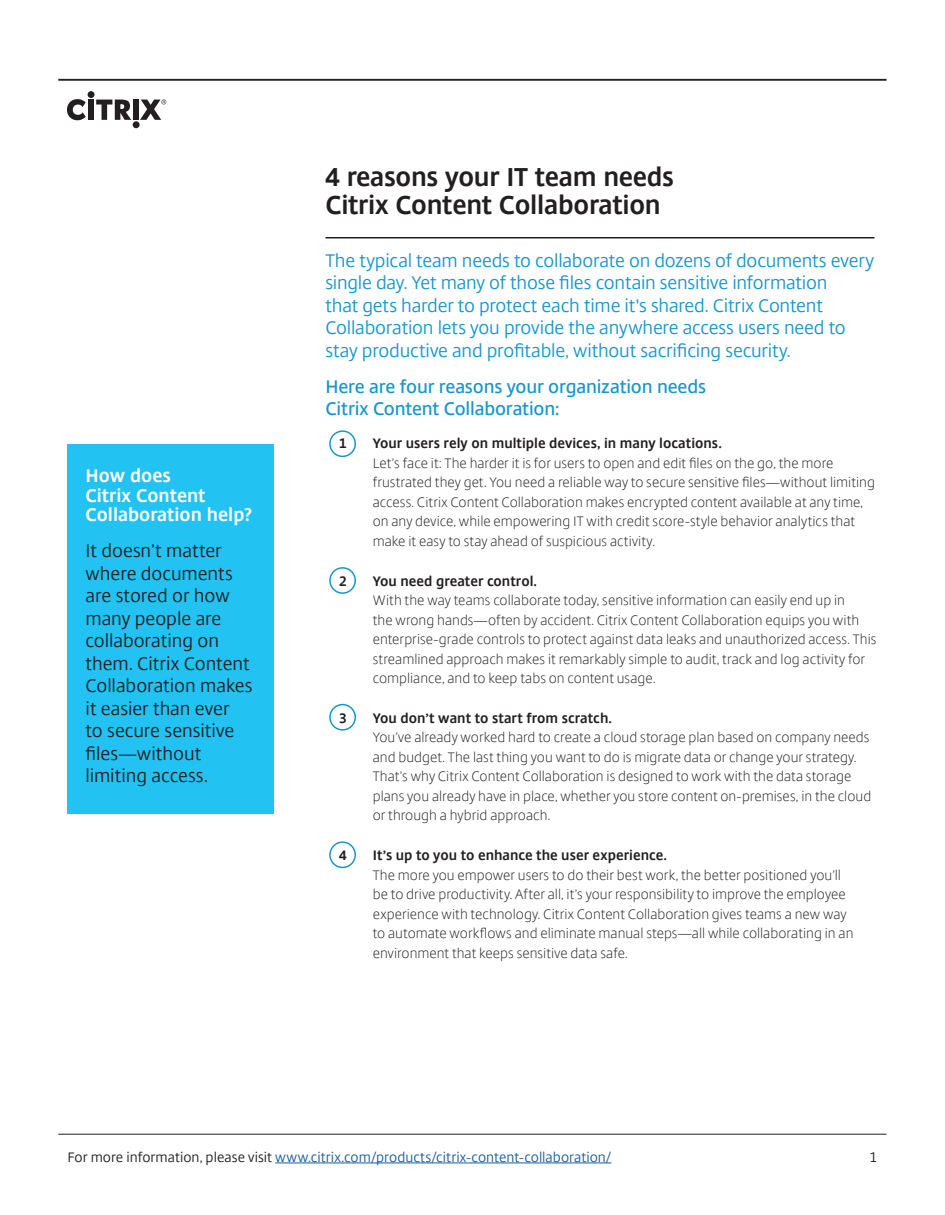
<style>
.page{position:relative;width:945px;height:1215px;background:#fff}
.page>*{position:absolute;margin:0;border:0;box-sizing:border-box;transform-origin:0 0}
.HeadlineIntro_-_100k{font:700 25.5px/28.5px "Citrix Sans";letter-spacing:-.01em;color:#231f20}
.SubHeadIntro_-_Brand{font:18px/22.5px "Citrix Sans";letter-spacing:-.015em;color:#1896cc}
.BodyText_-_100k_-_10{font:18px/22.5px "Citrix Sans";letter-spacing:-.005em;color:#231f20}
.SubHeadIntro_-_Brand-2{font:600 18px/22.5px "Citrix Sans";letter-spacing:-.01em;color:#1896cc}
.BodySubHead_-_BrandC{font:700 18px/19.5px "Citrix Sans";color:#fff}
.t1{font:300 13.5px/19.5px "Citrix Sans";color:#231f20}
.t2{font:13.5px "Citrix Sans";color:#175d9e}
.t3{font:700 13.5px "Citrix Sans";color:#231f20}
.t4{font:13.5px "Citrix Sans";color:#231f20}
.s1{font-weight:700}
.s2{color:#231f20}
</style>
<div class="page">
<hr style="left:58px;top:79px;width:829px;height:2px;background:#231f20">
<div style="left:88px;top:91px;width:7px;height:7px;background:#231f20;border-radius:50%"></div>
<div style="left:88px;top:100px;width:6px;height:20px;background:#231f20"></div>
<div style="left:133px;top:121px;width:7px;height:7px;background:#231f20;border-radius:50%"></div>
<div style="left:133px;top:100px;width:6px;height:20px;background:#231f20"></div>
<svg style="left:67px;top:99px;width:19px;height:21px"></svg>
<svg style="left:96px;top:100px;width:35px;height:20px"></svg>
<svg style="left:140px;top:100px;width:26px;height:20px"></svg>
<hr style="left:58px;top:1134px;width:829px;height:1px;background:#231f20">
<hr style="left:275px;top:1163px;width:336px;height:1px;background:#175d9e">
<div style="left:329px;top:430px;width:27px;height:27px;border:2px solid #1896cc;border-radius:50%"></div>
<div style="left:329px;top:567px;width:27px;height:27px;border:2px solid #1896cc;border-radius:50%"></div>
<div style="left:329px;top:704px;width:27px;height:27px;border:2px solid #1896cc;border-radius:50%"></div>
<div style="left:329px;top:841px;width:27px;height:27px;border:2px solid #1896cc;border-radius:50%"></div>
<hr style="left:326px;top:237px;width:548px;height:1px;background:#231f20">
<div style="left:68px;top:444px;width:206px;height:369px;background:#22c2f3"></div>
<p class="BodySubHead_-_BrandC" style="left:86px;top:466px;width:168px">How does<br>Citrix Content<br>Collaboration help?</p>
<p class="BodyText_-_100k_-_10" style="left:86px;top:540px;width:169px">It doesn’t matter where documents are stored or how many people are collaborating on them. Citrix Content<br>Collaboration makes it easier than ever<br>to secure sensitive files—without limiting access.</p>
<p class="HeadlineIntro_-_100k" style="left:326px;top:162px;width:350px">4 reasons your IT team needs<br>Citrix Content Collaboration</p>
<p class="SubHeadIntro_-_Brand" style="left:326px;top:249px;width:550px">The typical team needs to collaborate on dozens of documents every single day. Yet many of those files contain sensitive information<br>that gets harder to protect each time it's shared. Citrix Content Collaboration lets you provide the anywhere access users need to stay productive and profitable, without sacrificing security.</p>
<p class="SubHeadIntro_-_Brand-2" style="left:326px;top:375px;width:382px">Here are four reasons your organization needs<br>Citrix Content Collaboration:</p>
<p class="t3" style="left:339px;top:435px;width:9px">1</p>
<p class="t1" style="left:373px;top:434px;width:504px"><span class="s1">Your users rely on multiple devices, in many locations.<br></span>Let’s face it: The harder it is for users to open and edit files on the go, the more frustrated they get. You need a reliable way to secure sensitive files—without limiting access. Citrix Content Collaboration makes encrypted content available at any time, on any device, while empowering IT with credit score-style behavior analytics that make it easy to stay ahead of suspicious activity.</p>
<p class="t3" style="left:339px;top:572px;width:9px">2</p>
<p class="t1" style="left:373px;top:571px;width:505px"><span class="s1">You need greater control.<br></span>With the way teams collaborate today, sensitive information can easily end up in<br>the wrong hands—often by accident. Citrix Content Collaboration equips you with enterprise-grade controls to protect against data leaks and unauthorized access. This streamlined approach makes it remarkably simple to audit, track and log activity for compliance, and to keep tabs on content usage.</p>
<p class="t3" style="left:339px;top:709px;width:9px">3</p>
<p class="t1" style="left:373px;top:709px;width:500px"><span class="s1">You don’t want to start from scratch.<br></span>You’ve already worked hard to create a cloud storage plan based on company needs and budget. The last thing you want to do is migrate data or change your strategy.<br>That’s why Citrix Content Collaboration is designed to work with the data storage plans you already have in place, whether you store content on-premises, in the cloud or through a hybrid approach.</p>
<p class="t3" style="left:339px;top:846px;width:9px">4</p>
<p class="t1" style="left:373px;top:846px;width:482px"><span class="s1">It’s up to you to enhance the user experience.<br></span>The more you empower users to do their best work, the better positioned you’ll be to drive productivity. After all, it’s your responsibility to improve the employee experience with technology. Citrix Content Collaboration gives teams a new way to automate workflows and eliminate manual steps—all while collaborating in an environment that keeps sensitive data safe.</p>
<p class="t2" style="left:68px;top:1149px;width:545px"><span class="s2">For more information, please visit</span> www.citrix.com/products/citrix-content-collaboration/</p>
<p class="t4" style="left:870px;top:1149px;width:9px">1</p>
</div>
